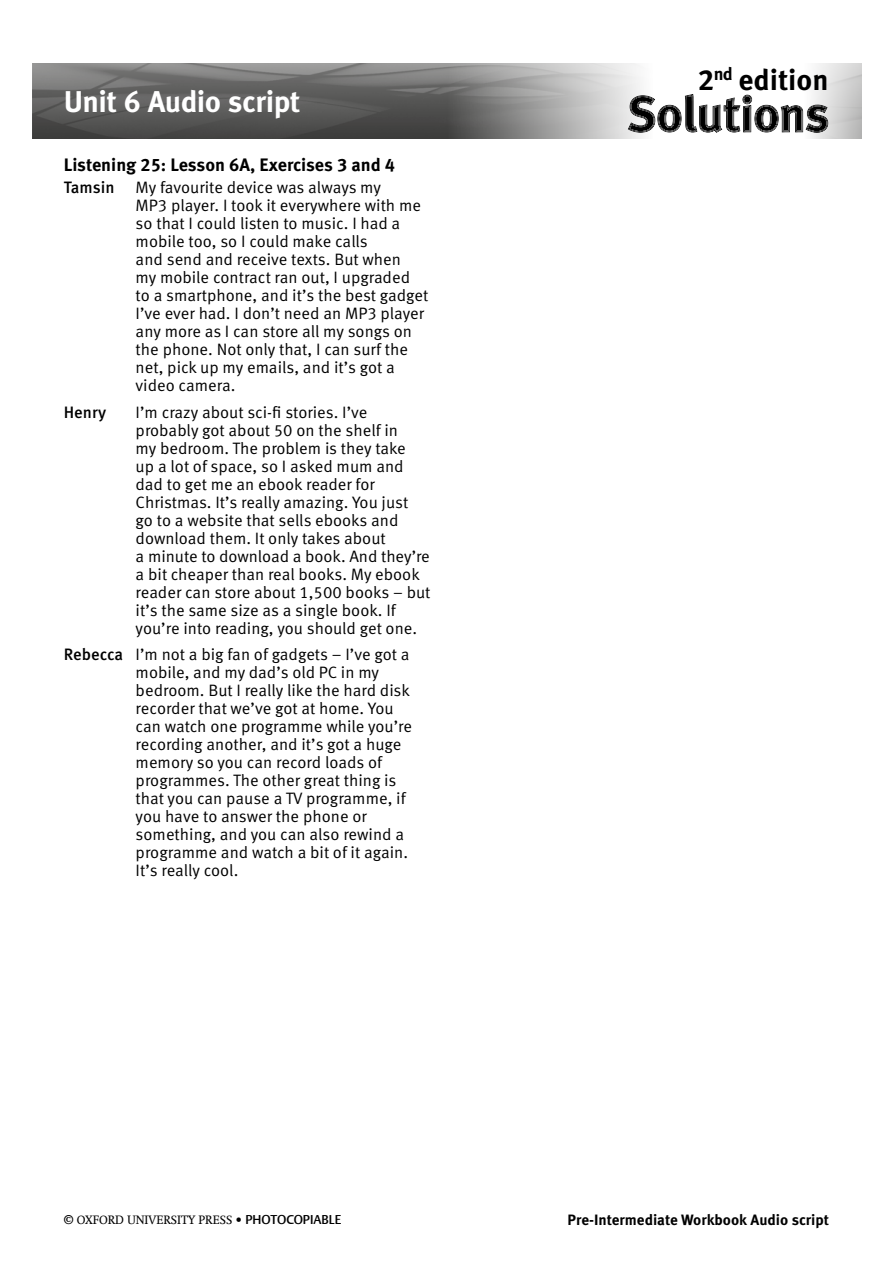
<style>
.page{position:relative;width:893px;height:1263px;background:#fff}
.page>*{position:absolute;margin:0;border:0;box-sizing:border-box;transform-origin:0 0}
.t1{font:700 30px "Meta Pro";letter-spacing:-.02em;color:#fff}
.t2{font:700 29.1px "Meta Pro";color:#000}
.t3{font:700 18px "Meta Pro";color:#000}
.t4{font:16.5px/18px "Meta Pro";color:#000}
.t5{font:500 16.5px "Meta Pro";color:#000}
.t6{font:700 15px "Meta Pro";color:#000}
.t7{font:12px "OUP2 Swift";color:#000}
.s1{font-weight:500}
.s2{font-family:"OUP2 Argo";font-weight:500;font-size:12.75px}
</style>
<div class="page">
<img style="left:33px;top:64px;width:396px;height:75px">
<svg style="left:429px;top:63px;width:214px;height:76px;background:#a1a1a1"></svg>
<svg style="left:811px;top:63px;width:51px;height:76px;background:#d6d6d5"></svg>
<div style="left:627px;top:92px;width:203px;height:42px;background:#000;opacity:.4"></div>
<h1 class="t1" style="left:64px;top:83px;width:238px">Unit 6 Audio script</h1>
<p class="t3" style="left:64px;top:153px;width:333px">Listening 25: Lesson 6A, Exercises 3 and 4</p>
<p class="t5" style="left:64px;top:177px;width:52px">Tamsin</p>
<p class="t4" style="left:136px;top:179px;width:294px">My favourite device was always my<br>MP3 player. I took it everywhere with me so that I could listen to music. I had a mobile too, so I could make calls<br>and send and receive texts. But when<br>my mobile contract ran out, I upgraded to a smartphone, and it’s the best gadget I’ve ever had. I don’t need an MP3 player any more as I can store all my songs on the phone. Not only that, I can surf the net, pick up my emails, and it’s got a video camera.</p>
<p class="t5" style="left:64px;top:402px;width:44px">Henry</p>
<p class="t4" style="left:136px;top:403px;width:296px">I’m crazy about sci-fi stories. I’ve probably got about 50 on the shelf in<br>my bedroom. The problem is they take<br>up a lot of space, so I asked mum and dad to get me an ebook reader for Christmas. It’s really amazing. You just<br>go to a website that sells ebooks and download them. It only takes about<br>a minute to download a book. And they’re a bit cheaper than real books. My ebook reader can store about 1,500 books – but it’s the same size as a single book. If you’re into reading, you should get one.</p>
<p class="t4" style="left:136px;top:646px;width:278px;text-indent:-72px"><span class="s1">Rebecca</span> I’m not a big fan of gadgets – I’ve got a mobile, and my dad’s old PC in my bedroom. But I really like the hard disk recorder that we’ve got at home. You can watch one programme while you’re recording another, and it’s got a huge memory so you can record loads of programmes. The other great thing is that you can pause a TV programme, if you have to answer the phone or something, and you can also rewind a programme and watch a bit of it again.<br>It’s really cool.</p>
<h2 class="t2" style="left:698px;top:62px;width:132px">2<sup>nd</sup> edition</h2>
<p class="t7" style="left:64px;top:1213px;width:279px">© OXFORD UNIVERSITY PRESS • <span class="s2">PHOTOCOPIABLE</span></p>
<p class="t6" style="left:568px;top:1210px;width:263px">Pre-Intermediate Workbook Audio script</p>
</div>
